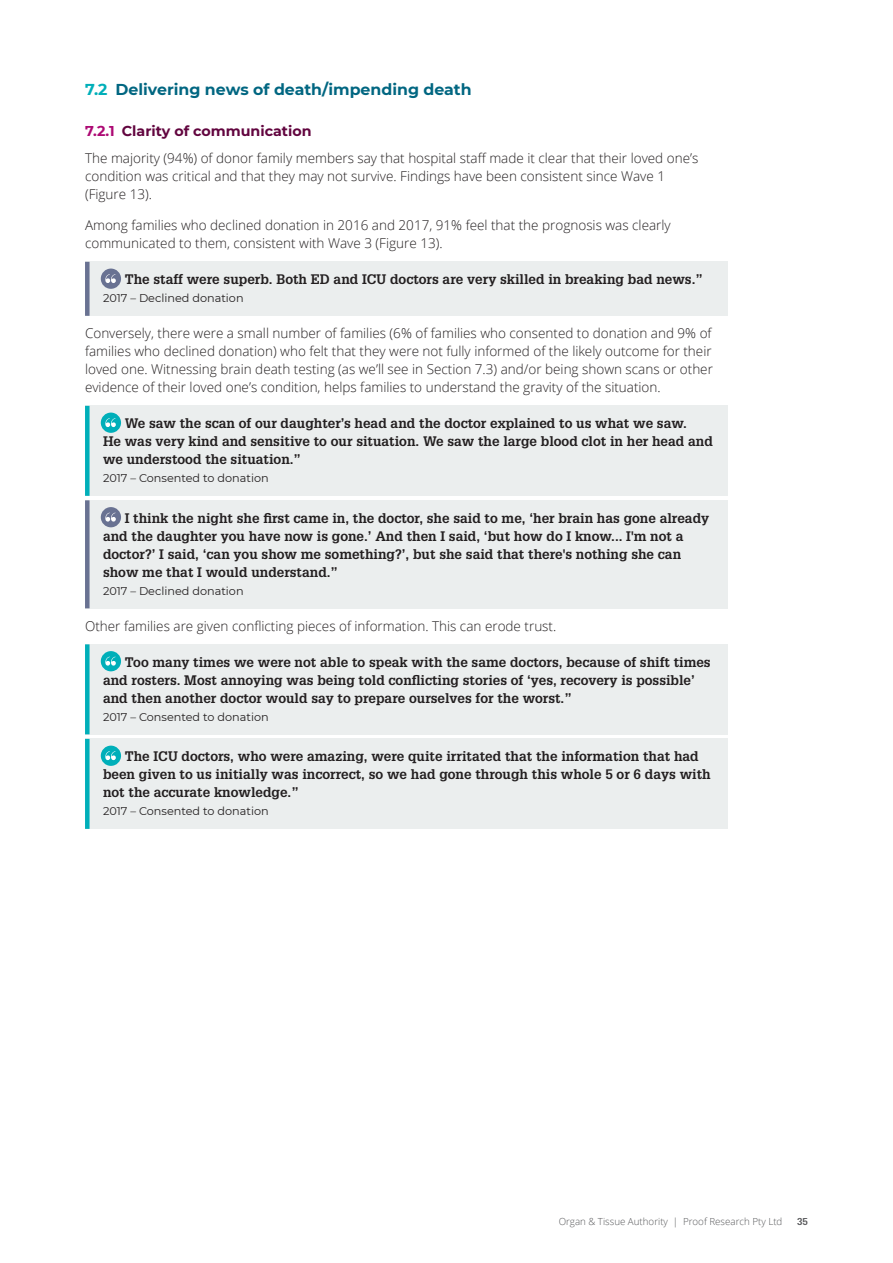
<style>
.page{position:relative;width:893px;height:1263px;background:#fff}
.page>*{position:absolute;margin:0;border:0;box-sizing:border-box;transform-origin:0 0}
.Subhead_2{font:700 15.75px "Montserrat";color:#006681}
.Subhead_3{font:700 14.25px "Montserrat";color:#62053f}
.Body_copy{font:300 13.5px/18px "Open Sans";color:#231f20}
.Quote___consented{font:700 13.5px/18px "Glypha LT Std";color:#231f20}
.Quote___declined{font:700 13.5px/18px "Glypha LT Std";color:#231f20}
.Quote___consented-2{font:11.25px "Montserrat";color:#231f20}
.Quote___declined-2{font:11.25px "Montserrat";color:#231f20}
.t1{font:300 9.75px "Open Sans";color:#57585a}
.t2{font:700 9.75px "Glypha LT Std";color:#57585a}
.s1{color:#00afb9}
.s2{color:#ad0a74}
</style>
<div class="page">
<div style="left:85px;top:262px;width:642px;height:54px;background:#ebeeee"></div>
<div style="left:85px;top:262px;width:5px;height:54px;background:#697292"></div>
<div style="left:85px;top:406px;width:642px;height:90px;background:#ebeeee"></div>
<div style="left:85px;top:406px;width:5px;height:90px;background:#00afb9"></div>
<div style="left:85px;top:500px;width:642px;height:108px;background:#ebeeee"></div>
<div style="left:85px;top:500px;width:5px;height:108px;background:#697292"></div>
<div style="left:85px;top:644px;width:642px;height:90px;background:#ebeeee"></div>
<div style="left:85px;top:644px;width:5px;height:90px;background:#00afb9"></div>
<div style="left:85px;top:739px;width:642px;height:90px;background:#ebeeee"></div>
<div style="left:85px;top:739px;width:5px;height:90px;background:#00afb9"></div>
<div style="left:101px;top:269px;width:20px;height:20px;background:#697292;border-radius:50%"></div>
<svg style="left:105px;top:274px;width:11px;height:9px"></svg>
<div style="left:101px;top:413px;width:20px;height:20px;background:#00afb9;border-radius:50%"></div>
<svg style="left:105px;top:418px;width:11px;height:9px"></svg>
<div style="left:101px;top:507px;width:20px;height:20px;background:#697292;border-radius:50%"></div>
<svg style="left:105px;top:513px;width:11px;height:9px"></svg>
<div style="left:101px;top:651px;width:20px;height:20px;background:#00afb9;border-radius:50%"></div>
<svg style="left:105px;top:657px;width:11px;height:9px"></svg>
<div style="left:101px;top:746px;width:20px;height:20px;background:#00afb9;border-radius:50%"></div>
<svg style="left:105px;top:751px;width:11px;height:9px"></svg>
<p class="Subhead_2" style="left:85px;top:78px;width:388px"><span class="s1">7.2</span> Delivering news of death/impending death</p>
<p class="Subhead_3" style="left:85px;top:120px;width:228px"><span class="s2">7.2.1</span> Clarity of communication</p>
<p class="Body_copy" style="left:85px;top:149px;width:615px">The majority (94%) of donor family members say that hospital staff made it clear that their loved one’s condition was critical and that they may not survive. Findings have been consistent since Wave 1 (Figure 13).</p>
<p class="Body_copy" style="left:85px;top:216px;width:587px">Among families who declined donation in 2016 and 2017, 91% feel that the prognosis was clearly communicated to them, consistent with Wave 3 (Figure 13).</p>
<p class="Quote___declined" style="left:125px;top:270px;width:580px">The staff were superb. Both ED and ICU doctors are very skilled in breaking bad news.”</p>
<p class="Quote___declined-2" style="left:103px;top:291px;width:142px">2017 – Declined donation</p>
<p class="Body_copy" style="left:85px;top:324px;width:629px;text-align:justify">Conversely, there were a small number of families (6% of families who consented to donation and 9% of families who declined donation) who felt that they were not fully informed of the likely outcome for their loved one. Witnessing brain death testing (as we’ll see in Section 7.3) and/or being shown scans or other evidence of their loved one’s condition, helps families to understand the gravity of the situation.</p>
<p class="Quote___consented" style="left:103px;top:414px;width:611px;text-indent:22px">We saw the scan of our daughter’s head and the doctor explained to us what we saw.<br>He was very kind and sensitive to our situation. We saw the large blood clot in her head and we understood the situation.”</p>
<p class="Quote___consented-2" style="left:103px;top:471px;width:167px">2017 – Consented to donation</p>
<p class="Quote___declined" style="left:103px;top:509px;width:608px;text-indent:22px">I think the night she first came in, the doctor, she said to me, ‘her brain has gone already and the daughter you have now is gone.’ And then I said, ‘but how do I know... I'm not a doctor?’ I said, ‘can you show me something?’, but she said that there's nothing she can show me that I would understand.”</p>
<p class="Quote___declined-2" style="left:103px;top:583px;width:142px">2017 – Declined donation</p>
<p class="Body_copy" style="left:85px;top:617px;width:473px">Other families are given conflicting pieces of information. This can erode trust.</p>
<p class="Quote___consented" style="left:103px;top:653px;width:609px;text-indent:22px">Too many times we were not able to speak with the same doctors, because of shift times and rosters. Most annoying was being told conflicting stories of ‘yes, recovery is possible’ and then another doctor would say to prepare ourselves for the worst.”</p>
<p class="Quote___consented-2" style="left:103px;top:709px;width:167px">2017 – Consented to donation</p>
<p class="Quote___consented" style="left:103px;top:747px;width:609px;text-indent:22px">The ICU doctors, who were amazing, were quite irritated that the information that had been given to us initially was incorrect, so we had gone through this whole 5 or 6 days with not the accurate knowledge.”</p>
<p class="Quote___consented-2" style="left:103px;top:804px;width:167px">2017 – Consented to donation</p>
<p class="t1" style="left:559px;top:1215px;width:225px">Organ &amp; Tissue Authority | Proof Research Pty Ltd</p>
<p class="t2" style="left:797px;top:1216px;width:12px">35</p>
</div>
